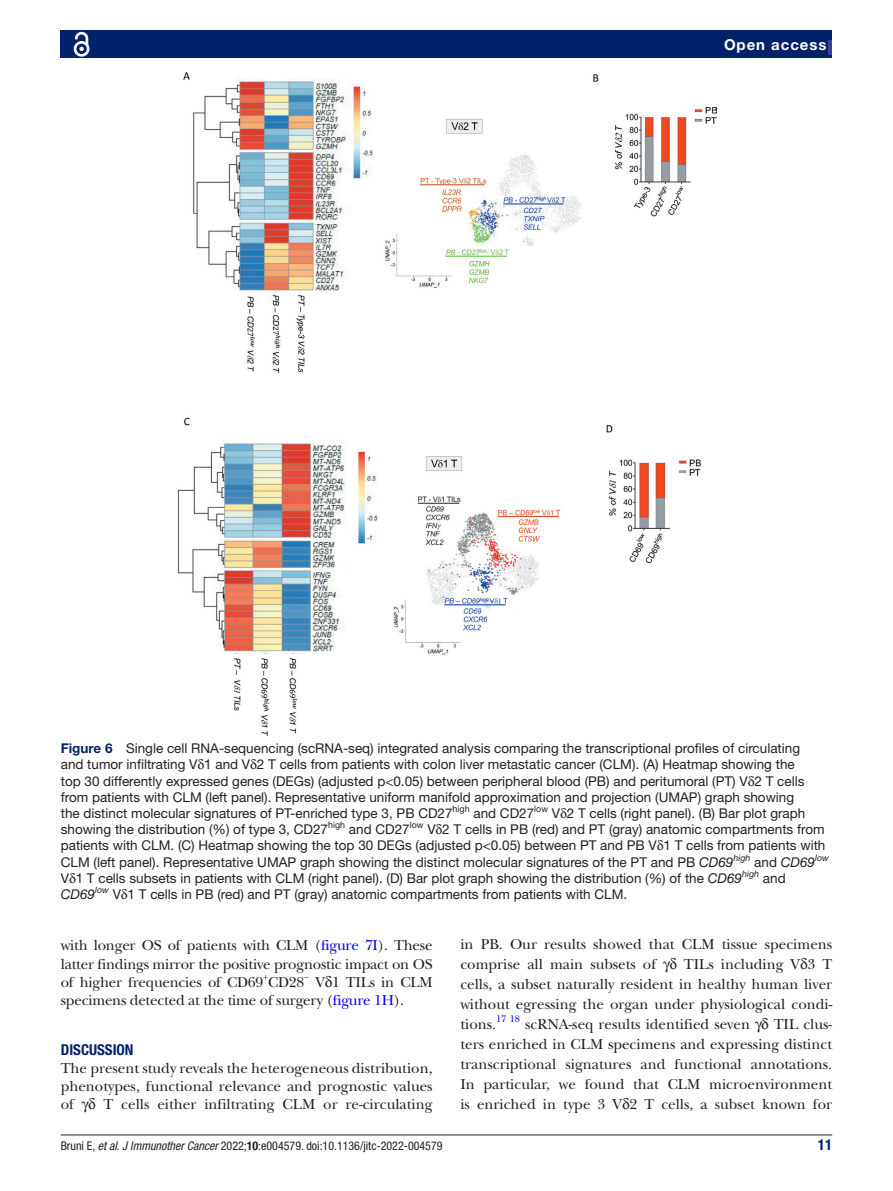
<style>
.page{position:relative;width:893px;height:1191px;background:#fff}
.page>*{position:absolute;margin:0;border:0;box-sizing:border-box;transform-origin:0 0}
.t1{font:15px/20px "New Baskerville";color:#231f20;text-align:justify}
.t2{font:700 condensed 15px "Helvetica Neue LT Std";color:#00226b}
.t3{font:700 15px "Helvetica Neue LT Std";letter-spacing:.065em;color:#fff}
.t4{font:13.5px/16.2px "Helvetica Neue LT Std";color:#231f20}
.t5{font:italic 13.5px "Helvetica Neue LT Std";color:#231f20}
.t6{font:condensed 12px "Helvetica Neue LT Std";color:#231f20}
.t7{font:9.9px "New Baskerville";color:#00f}
.t8{font:9.9px "New Baskerville";color:#231f20}
.t9{font:italic 9px "Helvetica Neue LT Std";color:#231f20}
.t10{font:9px "Helvetica Neue LT Std";color:#231f20}
.s1{font-weight:700;color:#00226b}
.s2{font-style:italic}
.s3{font-style:normal;font-size:13.5px}
.s4{font-size:13.5px}
.s5{color:#00f}
.s6{font-weight:700}
</style>
<div class="page">
<hr style="left:61px;top:1134px;width:771px;height:1px;background:#231f20">
<div style="left:61px;top:31px;width:771px;height:27px;background:#00226b"></div>
<hr style="left:828px;top:40px;width:4px;height:15px;background:#414099">
<svg style="left:73px;top:31px;width:17px;height:26px"></svg>
<img style="left:177px;top:73px;width:539px;height:662px">
<p class="t3" style="left:724px;top:35px;width:104px">Open access</p>
<p class="t4" style="left:61px;top:740px;width:745px"><span class="s1">Figure 6</span> Single cell RNA-sequencing (scRNA-seq) integrated analysis comparing the transcriptional profiles of circulating and tumor infiltrating V 1 and V 2 T cells from patients with colon liver metastatic cancer (CLM). (A) Heatmap showing the top 30 differently expressed genes (DEGs) (adjusted p&lt;0.05) between peripheral blood (PB) and peritumoral (PT) V 2 T cells from patients with CLM (left panel). Representative uniform manifold approximation and projection (UMAP) graph showing the distinct molecular signatures of PT-enriched type 3, PB CD27</p>
<p class="t10" style="left:453px;top:803px;width:19px">high</p>
<p class="t4" style="left:473px;top:805px;width:62px">and CD27</p>
<p class="t10" style="left:534px;top:803px;width:15px">low</p>
<p class="t4" style="left:552px;top:805px;width:255px">V 2 T cells (right panel). (B) Bar plot graph</p>
<p class="t4" style="left:61px;top:821px;width:269px">showing the distribution (%) of type 3, CD27</p>
<p class="t10" style="left:328px;top:819px;width:19px">high</p>
<p class="t4" style="left:349px;top:821px;width:62px">and CD27</p>
<p class="t10" style="left:410px;top:819px;width:15px">low</p>
<p class="t4" style="left:61px;top:821px;width:766px;text-align:justify;text-indent:367px">V 2 T cells in PB (red) and PT (gray) anatomic compartments from patients with CLM. (C) Heatmap showing the top 30 DEGs (adjusted p&lt;0.05) between PT and PB V 1 T cells from patients with CLM (left panel). Representative UMAP graph showing the distinct molecular signatures of the PT and PB <span class="s2">CD69</span></p>
<p class="t9" style="left:733px;top:852px;width:97px">high <span class="s3">and</span> <span class="s4">CD69</span>low</p>
<p class="t4" style="left:61px;top:869px;width:683px">V 1 T cells subsets in patients with CLM (right panel). (D) Bar plot graph showing the distribution (%) of the <span class="s2">CD69</span></p>
<p class="t9" style="left:742px;top:868px;width:19px">high</p>
<p class="t4" style="left:763px;top:869px;width:24px">and</p>
<p class="t5" style="left:61px;top:886px;width:36px">CD69</p>
<p class="t9" style="left:95px;top:884px;width:15px">low</p>
<p class="t4" style="left:113px;top:886px;width:516px">V 1 T cells in PB (red) and PT (gray) anatomic compartments from patients with CLM.</p>
<p class="t1" style="left:61px;top:936px;width:373px;line-height:18.1px">with longer OS of patients with CLM (<span class="s5">figure 7I</span>). These latter findings mirror the positive prognostic impact on OS of higher frequencies of CD69 CD28</p>
<p class="t8" style="left:263px;top:971px;width:7px">+</p>
<p class="t8" style="left:304px;top:971px;width:7px">−</p>
<p class="t1" style="left:61px;top:973px;width:373px;line-height:18px;text-indent:255px">V 1 TILs in CLM specimens detected at the time of surgery (<span class="s5">figure 1H</span>).</p>
<p class="t2" style="left:61px;top:1041px;width:74px">DISCUSSION</p>
<p class="t1" style="left:61px;top:1059px;width:373px;line-height:18px">The present study reveals the heterogeneous distribution, phenotypes, functional relevance and prognostic values of</p>
<p class="t1" style="left:103px;top:1094px;width:331px">T cells either infiltrating CLM or re-circulating</p>
<p class="t1" style="left:460px;top:934px;width:373px">in PB. Our results showed that CLM tissue specimens comprise all main subsets of</p>
<p class="t1" style="left:460px;top:954px;width:373px;text-indent:223px">TILs including V 3 T cells, a subset naturally resident in healthy human liver without egressing the organ under physiological condi&shy;tions.</p>
<p class="t7" style="left:496px;top:1013px;width:26px">17 18</p>
<p class="t1" style="left:460px;top:1014px;width:373px;text-indent:313px">TIL clus&shy;ters enriched in CLM specimens and expressing distinct transcriptional signatures and functional annotations.<br>In particular, we found that CLM microenvironment is enriched in type 3 V 2 T cells, a subset known for</p>
<p class="t1" style="left:525px;top:1014px;width:226px">scRNA-seq results identified seven</p>
<p class="t6" style="left:61px;top:1138px;width:383px">Bruni E, <span class="s2">et al</span>. <span class="s2">J Immunother Cancer</span> 2022;<span class="s6">10</span>:e004579. doi:10.1136/jitc-2022-004579</p>
<p class="t2" style="left:818px;top:1135px;width:16px">11</p>
</div>
